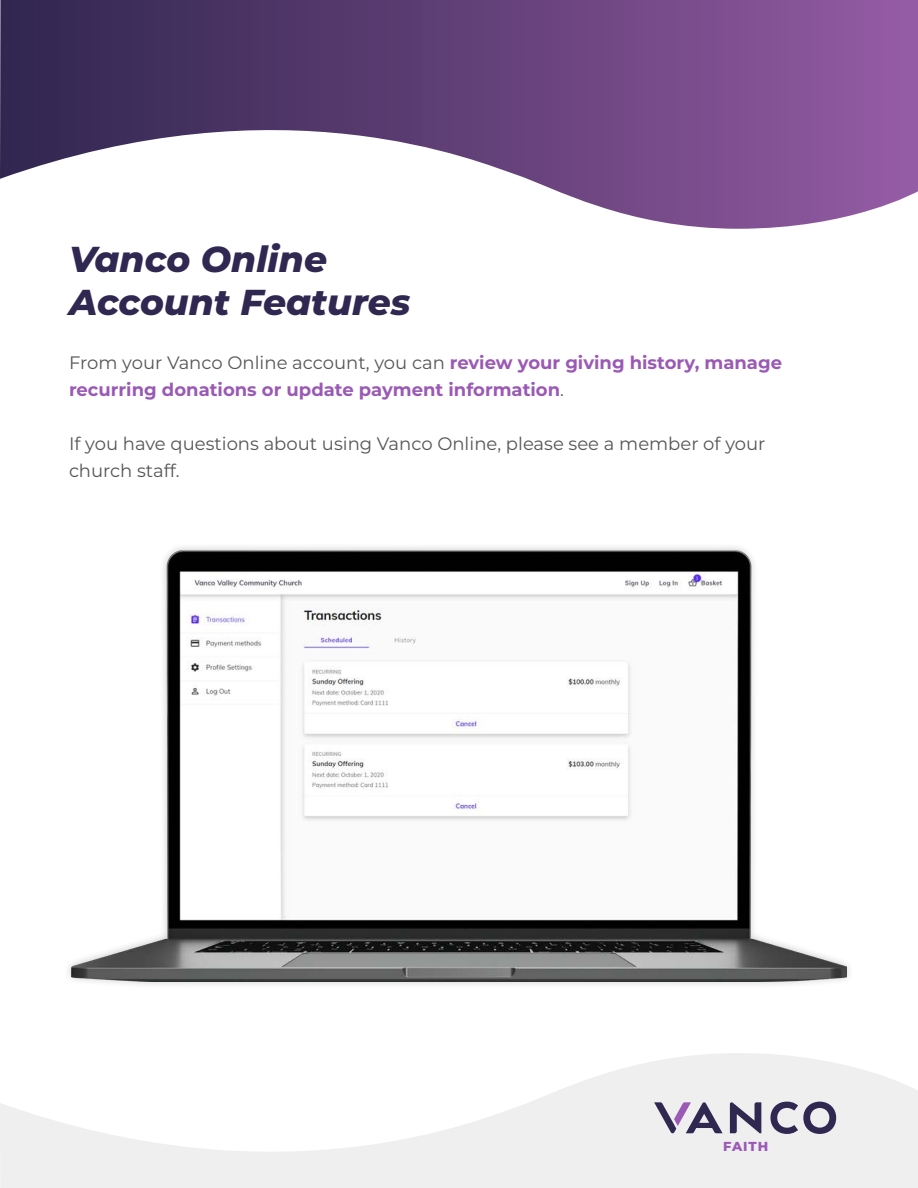
<style>
.page{position:relative;width:918px;height:1188px;background:#fff}
.page>*{position:absolute;margin:0;border:0;box-sizing:border-box;transform-origin:0 0}
.t1{font:italic 800 36px "Montserrat";color:#312852}
.t2{font:700 18px/27px "Montserrat";color:#9b59b6}
.t3{font:18px/27px "Montserrat";color:#555656}
.t4{font:800 13.05px "Montserrat";letter-spacing:.075em;color:#9b59b6}
.s1{font-weight:400;color:#555656}
</style>
<div class="page">
<svg style="left:0;top:0;width:918px;height:229px"></svg>
<svg style="left:0;top:1053px;width:918px;height:135px;fill:#efefef"></svg>
<svg style="left:730px;top:1102px;width:31px;height:31px"></svg>
<svg style="left:770px;top:1102px;width:66px;height:32px"></svg>
<svg style="left:654px;top:1102px;width:69px;height:31px"></svg>
<div style="left:63px;top:543px;width:792px;height:446px;background:#231f20;opacity:.25"></div>
<img style="left:71px;top:551px;width:776px;height:430px">
<p class="t1" style="left:69px;top:233px;width:260px">Vanco Online</p>
<p class="t1" style="left:69px;top:276px;width:343px">Account Features</p>
<p class="t2" style="left:69px;top:348px;width:715px"><span class="s1">From your Vanco Online account, you can</span> review your giving history, manage recurring donations or update payment information<span class="s1">.</span></p>
<p class="t3" style="left:69px;top:430px;width:698px">If you have questions about using Vanco Online, please see a member of your church staff.</p>
<p class="t4" style="left:723px;top:1137px;width:47px">FAITH</p>
</div>
